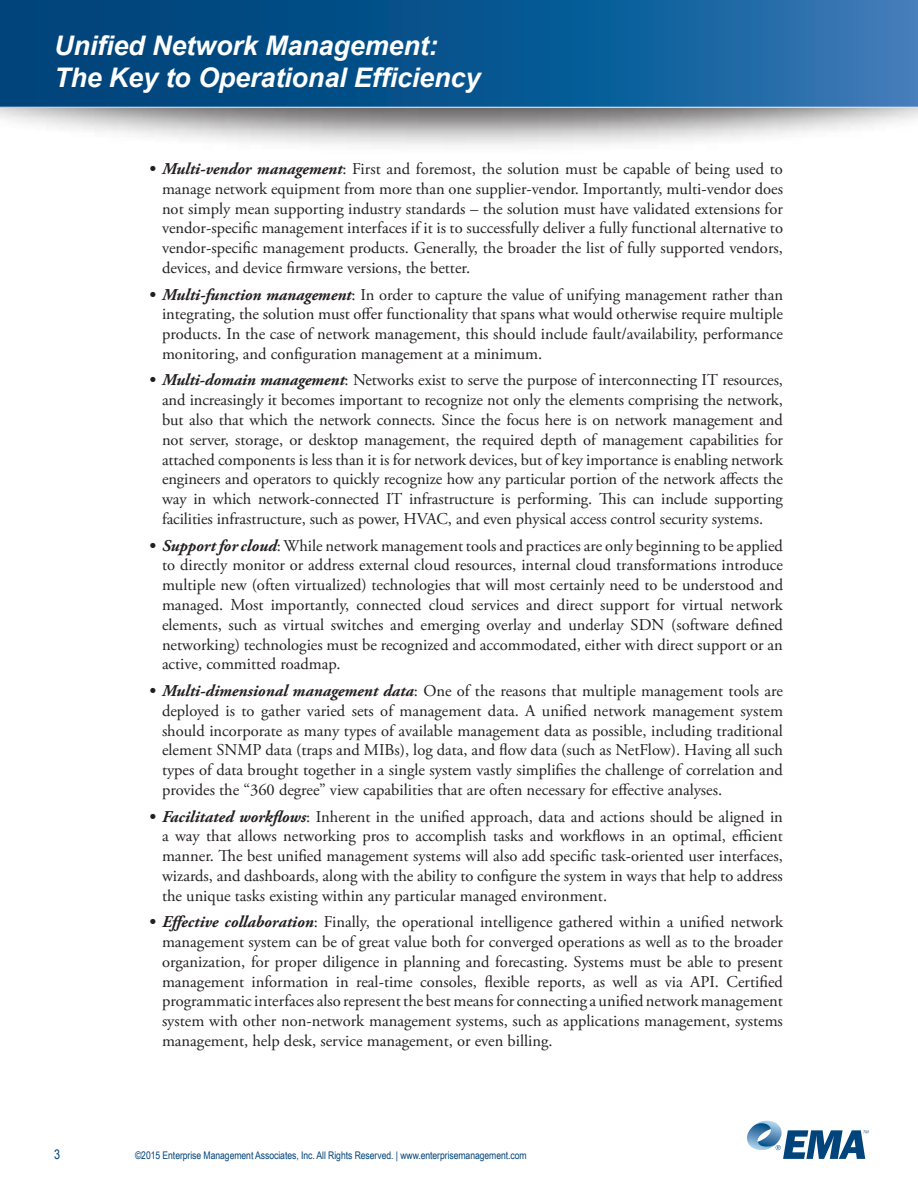
<style>
.page{position:relative;width:918px;height:1188px;background:#fff}
.page>*{position:absolute;margin:0;border:0;box-sizing:border-box;transform-origin:0 0}
.t1{font:italic 700 27px/32.4px "Arial";letter-spacing:-.005em;color:#fff}
.t2{font:16.5px/19.8px "Adobe Garamond Pro";color:#231f20;text-align:justify}
.t3{font:13.5px "Arial";color:#00447b;scale:.8 1}
.t4{font:10.5px "Arial Narrow";letter-spacing:-.005em;color:#00447b}
.s1{font-weight:700;font-style:italic}
</style>
<div class="page">
<div style="left:0;top:0;width:918px;height:155px;background:#231f20;opacity:.75"></div>
<svg style="left:0;top:0;width:918px;height:108px;background:#105993"></svg>
<svg style="left:747px;top:1121px;width:122px;height:38px"></svg>
<h1 class="t1" style="left:54px;top:30px;width:428px">Unified Network Management:<br>The Key to Operational Efficiency</h1>
<p class="t2" style="left:162px;top:159px;width:623px;text-indent:-14px"><span class="s1">• Multi-vendor management</span>: First and foremost, the solution must be capable of being used to manage network equipment from more than one supplier-vendor. Importantly, multi-vendor does not simply mean supporting industry standards – the solution must have validated extensions for vendor-specific management interfaces if it is to successfully deliver a fully functional alternative to vendor-specific management products. Generally, the broader the list of fully supported vendors, devices, and device firmware versions, the better.</p>
<p class="t2" style="left:162px;top:285px;width:623px;text-indent:-14px"><span class="s1">• Multi-function management</span>: In order to capture the value of unifying management rather than integrating, the solution must offer functionality that spans what would otherwise require multiple products. In the case of network management, this should include fault/availability, performance monitoring, and configuration management at a minimum.</p>
<p class="t2" style="left:162px;top:371px;width:623px;text-indent:-14px"><span class="s1">• Multi-domain management</span>: Networks exist to serve the purpose of interconnecting IT resources, and increasingly it becomes important to recognize not only the elements comprising the network, but also that which the network connects. Since the focus here is on network management and not server, storage, or desktop management, the required depth of management capabilities for attached components is less than it is for network devices, but of key importance is enabling network engineers and operators to quickly recognize how any particular portion of the network affects the way in which network-connected IT infrastructure is performing. This can include supporting facilities infrastructure, such as power, HVAC, and even physical access control security systems.</p>
<p class="t2" style="left:162px;top:536px;width:623px;text-indent:-14px"><span class="s1">• Support for cloud</span>: While network management tools and practices are only beginning to be applied to directly monitor or address external cloud resources, internal cloud transformations introduce multiple new (often virtualized) technologies that will most certainly need to be understood and managed. Most importantly, connected cloud services and direct support for virtual network elements, such as virtual switches and emerging overlay and underlay SDN (software defined networking) technologies must be recognized and accommodated, either with direct support or an active, committed roadmap.</p>
<p class="t2" style="left:162px;top:681px;width:623px;text-indent:-14px"><span class="s1">• Multi-dimensional management data</span>: One of the reasons that multiple management tools are deployed is to gather varied sets of management data. A unified network management system should incorporate as many types of available management data as possible, including traditional element SNMP data (traps and MIBs), log data, and flow data (such as NetFlow). Having all such types of data brought together in a single system vastly simplifies the challenge of correlation and provides the “360 degree” view capabilities that are often necessary for effective analyses.</p>
<p class="t2" style="left:162px;top:807px;width:622px;text-indent:-14px"><span class="s1">• Facilitated workflows</span>: Inherent in the unified approach, data and actions should be aligned in a way that allows networking pros to accomplish tasks and workflows in an optimal, efficient manner. The best unified management systems will also add specific task-oriented user interfaces, wizards, and dashboards, along with the ability to configure the system in ways that help to address the unique tasks existing within any particular managed environment.</p>
<p class="t2" style="left:162px;top:913px;width:623px;text-indent:-14px"><span class="s1">• Effective collaboration</span>: Finally, the operational intelligence gathered within a unified network management system can be of great value both for converged operations as well as to the broader organization, for proper diligence in planning and forecasting. Systems must be able to present management information in real-time consoles, flexible reports, as well as via API. Certified programmatic interfaces also represent the best means for connecting a unified network management system with other non-network management systems, such as applications management, systems management, help desk, service management, or even billing.</p>
<p class="t3" style="left:54px;top:1145px;width:9px">3</p>
<p class="t4" style="left:135px;top:1147px;width:393px">©2015 Enterprise Management Associates, Inc. All Rights Reserved. | www.enterprisemanagement.com</p>
</div>
